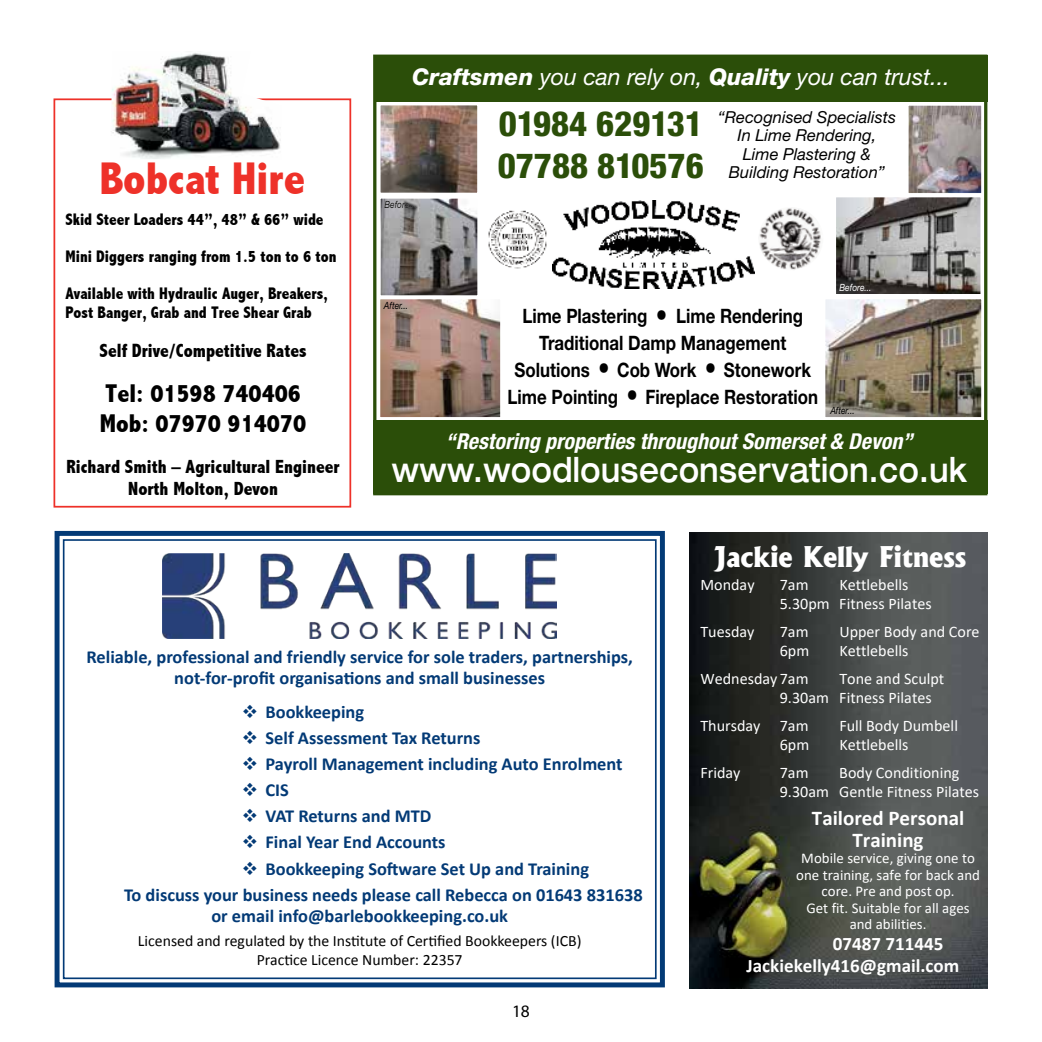
<style>
.page{position:relative;width:1042px;height:1042px;background:#fff}
.page>*{position:absolute;margin:0;border:0;box-sizing:border-box;transform-origin:0 0}
.t1{font:800 condensed 45.85px "Abadi";color:#ee3129}
.t2{font:500 expanded 34.65px "Helvetica Neue";color:#fff;scale:.8 1}
.t3{font:800 condensed 34.65px/41.3px "Helvetica Neue";color:#2b4e09}
.t4{font:800 27.3px "Albertus";color:#fff}
.t5{font:800 condensed 25.72px/29.6px "Abadi";color:#000}
.t6{font:italic 23.1px "Helvetica Neue";color:#fff}
.t7{font:italic 700 condensed 21.88px "Helvetica Neue";letter-spacing:.005em;color:#fff}
.t8{font:700 21px/22.1px "Calibri";color:#fff;text-align:center}
.t9{font:700 19.78px/26.8px "Helvetica Neue";color:#000;text-align:center;scale:.85 1}
.t10{font:800 condensed 19.25px "Abadi";color:#000}
.t11{font:800 condensed 19.07px/21.9px "Abadi";color:#000;text-align:center}
.t12{font:700 19.07px/22.8px "Calibri";color:#fff}
.t13{font:700 18.38px/21.2px "Calibri";color:#033a76;text-align:center}
.t14{font:17.5px "Myriad Pro";color:#000}
.t15{font:800 condensed 16.8px/36.8px "Abadi";color:#000}
.t16{font:italic 16.45px/18.2px "Helvetica Neue";color:#000;text-align:center}
.t17{font:16.1px/19.2px "Calibri";color:#fff}
.t18{font:15.75px/18.9px "Calibri";color:#000;text-align:center}
.t19{font:14.88px/16.4px "Calibri";color:#fff;text-align:center}
.t20{font:italic 9.97px "Helvetica Neue";color:#000;scale:.85 1}
.t21{font:italic 9.97px "Helvetica Neue";color:#fff;scale:.85 1}
.s1{font-weight:800}
.s2{font-family:"Helvetica";font-size:44.62px}
</style>
<div class="page">
<svg style="left:55px;top:531px;width:610px;height:456px"></svg>
<div style="left:63px;top:539px;width:593px;height:440px;border:2px solid #033a76"></div>
<img style="left:163px;top:554px;width:393px;height:84px">
<img style="left:553px;top:200px;width:201px;height:89px">
<img style="left:488px;top:210px;width:59px;height:59px">
<img style="left:759px;top:208px;width:62px;height:62px">
<div style="left:373px;top:420px;width:614px;height:74px;background:#2b4e09"></div>
<div style="left:374px;top:55px;width:613px;height:46px;background:#2b4e09"></div>
<img style="left:837px;top:198px;width:142px;height:95px">
<div style="left:835px;top:196px;width:146px;height:99px;border:1px solid #fff"></div>
<img style="left:826px;top:300px;width:154px;height:116px">
<div style="left:824px;top:298px;width:158px;height:120px;border:1px solid #fff"></div>
<img style="left:909px;top:107px;width:71px;height:85px">
<div style="left:907px;top:105px;width:75px;height:89px;border:1px solid #fff"></div>
<img style="left:382px;top:106px;width:94px;height:86px">
<div style="left:380px;top:104px;width:98px;height:90px;border:1px solid #fff"></div>
<img style="left:382px;top:200px;width:94px;height:94px">
<div style="left:380px;top:198px;width:98px;height:98px;border:1px solid #fff"></div>
<img style="left:381px;top:300px;width:118px;height:116px">
<div style="left:379px;top:298px;width:122px;height:120px;border:1px solid #fff"></div>
<img style="left:690px;top:532px;width:297px;height:456px">
<div style="left:53px;top:98px;width:298px;height:409px;border:2px solid #ee3129"></div>
<img style="left:110px;top:53px;width:171px;height:106px">
<svg style="left:258px;top:718px;width:19px;height:1px"></svg>
<svg style="left:258px;top:744px;width:19px;height:1px"></svg>
<svg style="left:258px;top:770px;width:19px;height:1px"></svg>
<svg style="left:258px;top:796px;width:19px;height:1px"></svg>
<svg style="left:258px;top:822px;width:19px;height:1px"></svg>
<svg style="left:258px;top:848px;width:19px;height:1px"></svg>
<svg style="left:258px;top:874px;width:19px;height:1px"></svg>
<h1 class="t1" style="left:99px;top:152px;width:207px">Bobcat Hire</h1>
<p class="t15" style="left:65px;top:201px;width:273px">Skid Steer Loaders 44”, 48” &amp; 66” wide<br>Mini Diggers ranging from 1.5 ton to 6 ton<br>Available with Hydraulic Auger, Breakers,</p>
<p class="t15" style="left:65px;top:294px;width:248px">Post Banger, Grab and Tree Shear Grab</p>
<p class="t10" style="left:100px;top:339px;width:209px">Self Drive/Competitive Rates</p>
<h3 class="t5" style="left:100px;top:379px;width:208px">Tel: 01598 740406<br>Mob: 07970 914070</h3>
<p class="t11" style="left:67px;top:456px;width:275px">Richard Smith – Agricultural Engineer<br>North Molton, Devon</p>
<p class="t6" style="left:412px;top:63px;width:539px"><span class="s1">Craftsmen</span> you can rely on, <span class="s1">Quality</span> you can trust...</p>
<p class="t16" style="left:718px;top:108px;width:180px">“Recognised Specialists<br>In Lime Rendering,<br>Lime Plastering &amp;<br>Building Restoration”</p>
<h2 class="t3" style="left:498px;top:103px;width:207px">01984 629131<br>07788 810576</h2>
<p class="t20" style="left:384px;top:198px;width:39px">Before...</p>
<p class="t20" style="left:384px;top:299px;width:30px">After...</p>
<p class="t9" style="left:507px;top:302px;width:367px">Lime Plastering <span class="s2">•</span> Lime Rendering Traditional Damp Management Solutions <span class="s2">•</span> Cob Work <span class="s2">•</span> Stonework Lime Pointing <span class="s2">•</span> Fireplace Restoration</p>
<p class="t21" style="left:839px;top:281px;width:39px">Before...</p>
<p class="t20" style="left:830px;top:404px;width:30px">After...</p>
<p class="t7" style="left:445px;top:428px;width:469px">“Restoring properties throughout Somerset &amp; Devon”</p>
<h2 class="t2" style="left:392px;top:448px;width:720px">www.woodlouseconservation.co.uk</h2>
<h3 class="t4" style="left:714px;top:540px;width:253px">Jackie Kelly Fitness</h3>
<p class="t17" style="left:700px;top:574px;width:56px">Monday</p>
<p class="t17" style="left:780px;top:574px;width:30px">7am</p>
<p class="t17" style="left:780px;top:574px;width:153px;text-indent:60px">Kettlebells<br>5.30pm Fitness Pilates</p>
<p class="t13" style="left:86px;top:646px;width:548px">Reliable, professional and friendly service for sole traders, partnerships, not-for-profit organisations and small businesses</p>
<p class="t13" style="left:242px;top:701px;width:124px">❖ Bookkeeping</p>
<p class="t13" style="left:242px;top:727px;width:240px">❖ Self Assessment Tax Returns</p>
<p class="t13" style="left:242px;top:753px;width:382px">❖ Payroll Management including Auto Enrolment</p>
<p class="t13" style="left:242px;top:779px;width:48px">❖ CIS</p>
<p class="t13" style="left:242px;top:805px;width:191px">❖ VAT Returns and MTD</p>
<p class="t13" style="left:242px;top:832px;width:205px">❖ Final Year End Accounts</p>
<p class="t13" style="left:124px;top:855px;width:520px;line-height:26.1px;text-align:left;text-indent:118px">❖ Bookkeeping Software Set Up and Training<br>To discuss your business needs please call Rebecca on 01643 831638</p>
<p class="t13" style="left:211px;top:905px;width:298px">or email info@barlebookkeeping.co.uk</p>
<p class="t18" style="left:138px;top:931px;width:445px">Licensed and regulated by the Institute of Certified Bookkeepers (ICB)<br>Practice Licence Number: 22357</p>
<p class="t14" style="left:512px;top:1000px;width:19px">18</p>
<p class="t17" style="left:700px;top:621px;width:56px">Tuesday</p>
<p class="t17" style="left:780px;top:621px;width:30px">7am</p>
<p class="t17" style="left:839px;top:621px;width:142px">Upper Body and Core</p>
<p class="t17" style="left:780px;top:640px;width:31px">6pm</p>
<p class="t17" style="left:839px;top:640px;width:71px">Kettlebells</p>
<p class="t17" style="left:700px;top:668px;width:110px">Wednesday 7am</p>
<p class="t17" style="left:780px;top:668px;width:166px;text-indent:60px">Tone and Sculpt<br>9.30am Fitness Pilates</p>
<p class="t17" style="left:700px;top:715px;width:110px">Thursday 7am</p>
<p class="t17" style="left:839px;top:715px;width:120px">Full Body Dumbell</p>
<p class="t17" style="left:780px;top:734px;width:31px">6pm</p>
<p class="t17" style="left:839px;top:734px;width:71px">Kettlebells</p>
<p class="t17" style="left:700px;top:762px;width:42px">Friday</p>
<p class="t17" style="left:780px;top:762px;width:30px">7am</p>
<p class="t17" style="left:780px;top:762px;width:201px;text-indent:60px">Body Conditioning<br>9.30am Gentle Fitness Pilates</p>
<p class="t8" style="left:812px;top:806px;width:154px">Tailored Personal<br>Training</p>
<p class="t19" style="left:796px;top:849px;width:185px">Mobile service, giving one to one training, safe for back and core. Pre and post op.<br>Get fit. Suitable for all ages and abilities.</p>
<p class="t12" style="left:746px;top:932px;width:214px;text-indent:86px">07487 711445<br>Jackiekelly416@gmail.com</p>
</div>
